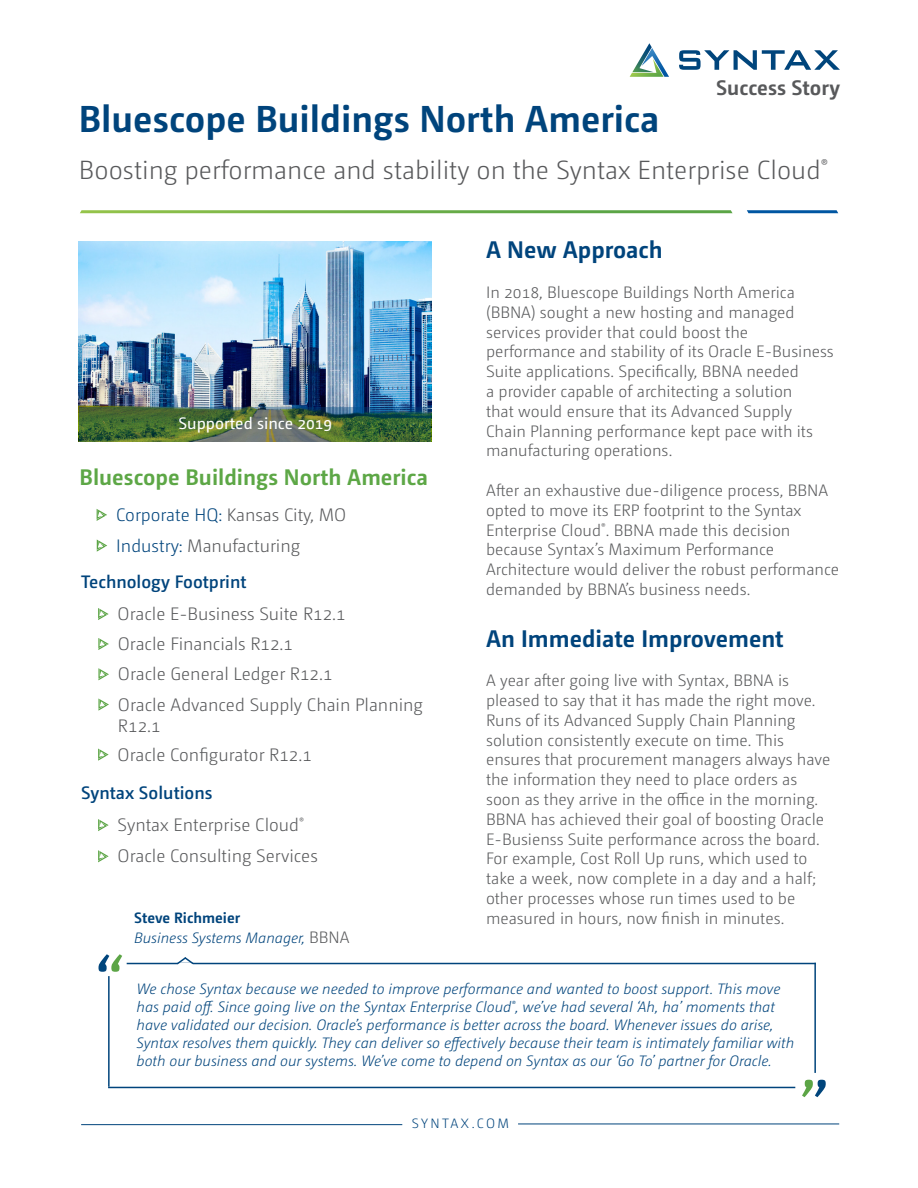
<style>
.page{position:relative;width:918px;height:1188px;background:#fff}
.page>*{position:absolute;margin:0;border:0;box-sizing:border-box;transform-origin:0 0}
.t1{font:700 37.5px "Camingo Dos Pro";color:#00447c}
.t2{font:300 26.25px "Camingo Dos Pro";color:#58595b}
.t3{font:700 24px "Camingo Dos Pro";color:#00447c}
.t4{font:700 22.5px "Camingo Dos Pro";color:#5da746}
.t5{font:700 21px "Camingo Dos Pro";color:#58595b}
.t6{font:300 18px/21.6px "Camingo Dos Pro";color:#58595b}
.t7{font:600 18px "Camingo Dos Pro";color:#00447c}
.t8{font:300 16.5px/19.8px "Camingo Dos Pro";color:#58595b}
.t9{font:16.5px "Camingo Dos Pro";color:#fff}
.t10{font:italic 300 15px/18px "Camingo Dos Pro";color:#00447c}
.t11{font:700 15px "Camingo Dos Pro";color:#00447c}
.t12{font:300 13.5px "Camingo Dos Pro";letter-spacing:.17em;color:#00447c}
.s1{color:#00447c}
.s2{font-style:normal;font-size:16.5px;color:#58595b}
</style>
<div class="page">
<svg style="left:747px;top:210px;width:91px;height:3px"></svg>
<svg style="left:80px;top:210px;width:653px;height:3px;background:#7bb656"></svg>
<svg style="left:630px;top:43px;width:39px;height:34px"></svg>
<svg style="left:679px;top:50px;width:161px;height:20px"></svg>
<img style="left:79px;top:241px;width:352px;height:201px">
<img style="left:80px;top:407px;width:351px;height:35px">
<svg style="left:97px;top:509px;width:10px;height:12px"></svg>
<svg style="left:97px;top:540px;width:10px;height:12px"></svg>
<svg style="left:98px;top:608px;width:11px;height:12px"></svg>
<svg style="left:98px;top:819px;width:11px;height:12px"></svg>
<svg style="left:98px;top:850px;width:11px;height:12px"></svg>
<hr style="left:81px;top:1124px;width:321px;height:1px;background:#00447c">
<hr style="left:518px;top:1124px;width:321px;height:1px;background:#00447c">
<svg style="left:98px;top:638px;width:11px;height:12px"></svg>
<svg style="left:98px;top:668px;width:11px;height:12px"></svg>
<svg style="left:98px;top:698px;width:11px;height:13px"></svg>
<svg style="left:98px;top:749px;width:11px;height:12px"></svg>
<svg style="left:99px;top:954px;width:23px;height:18px"></svg>
<hr style="left:127px;top:963px;width:689px;height:1px;background:#00447c">
<hr style="left:108px;top:976px;width:2px;height:111px;background:#00447c">
<svg style="left:175px;top:957px;width:20px;height:8px"></svg>
<hr style="left:108px;top:1087px;width:687px;height:1px;background:#00447c">
<svg style="left:802px;top:1080px;width:24px;height:17px"></svg>
<hr style="left:814px;top:963px;width:2px;height:110px;background:#00447c">
<p class="t5" style="left:716px;top:75px;width:125px">Success Story</p>
<p class="t1" style="left:79px;top:96px;width:582px">Bluescope Buildings North America</p>
<p class="t2" style="left:79px;top:155px;width:751px">Boosting performance and stability on the Syntax Enterprise Cloud<sup>®</sup></p>
<p class="t9" style="left:179px;top:414px;width:155px">Supported since 2019</p>
<p class="t4" style="left:80px;top:464px;width:350px">Bluescope Buildings North America</p>
<p class="t6" style="left:116px;top:504px;width:232px"><span class="s1">Corporate HQ:</span> Kansas City, MO</p>
<p class="t6" style="left:116px;top:535px;width:185px"><span class="s1">Industry:</span> Manufacturing</p>
<p class="t7" style="left:81px;top:571px;width:167px">Technology Footprint</p>
<p class="t6" style="left:118px;top:603px;width:230px">Oracle E-Business Suite R12.1</p>
<p class="t6" style="left:118px;top:633px;width:177px">Oracle Financials R12.1</p>
<p class="t6" style="left:118px;top:663px;width:216px">Oracle General Ledger R12.1</p>
<p class="t6" style="left:118px;top:694px;width:306px">Oracle Advanced Supply Chain Planning<br>R12.1</p>
<p class="t6" style="left:118px;top:744px;width:196px">Oracle Configurator R12.1</p>
<p class="t7" style="left:81px;top:782px;width:133px">Syntax Solutions</p>
<p class="t6" style="left:118px;top:814px;width:188px">Syntax Enterprise Cloud<sup>®</sup></p>
<p class="t6" style="left:118px;top:845px;width:202px">Oracle Consulting Services</p>
<p class="t11" style="left:134px;top:909px;width:107px">Steve Richmeier</p>
<p class="t10" style="left:134px;top:928px;width:217px">Business Systems Manager, <span class="s2">BBNA</span></p>
<p class="t3" style="left:486px;top:236px;width:178px">A New Approach</p>
<p class="t8" style="left:486px;top:282px;width:349px">In 2018, Bluescope Buildings North America (BBNA) sought a new hosting and managed services provider that could boost the performance and stability of its Oracle E-Business Suite applications. Specifically, BBNA needed<br>a provider capable of architecting a solution<br>that would ensure that its Advanced Supply Chain Planning performance kept pace with its manufacturing operations.</p>
<p class="t8" style="left:486px;top:480px;width:355px">After an exhaustive due-diligence process, BBNA opted to move its ERP footprint to the Syntax Enterprise Cloud<sup>®</sup>. BBNA made this decision because Syntax’s Maximum Performance Architecture would deliver the robust performance demanded by BBNA’s business needs.</p>
<p class="t3" style="left:486px;top:624px;width:299px">An Immediate Improvement</p>
<p class="t8" style="left:486px;top:671px;width:346px">A year after going live with Syntax, BBNA is pleased to say that it has made the right move.<br>Runs of its Advanced Supply Chain Planning solution consistently execute on time. This ensures that procurement managers always have the information they need to place orders as soon as they arrive in the office in the morning.<br>BBNA has achieved their goal of boosting Oracle E-Busienss Suite performance across the board.<br>For example, Cost Roll Up runs, which used to take a week, now complete in a day and a half; other processes whose run times used to be measured in hours, now finish in minutes.</p>
<p class="t10" style="left:137px;top:980px;width:659px">We chose Syntax because we needed to improve performance and wanted to boost support. This move has paid off. Since going live on the Syntax Enterprise Cloud<sup>®</sup>, we’ve had several ‘Ah, ha’ moments that have validated our decision. Oracle’s performance is better across the board. Whenever issues do arise, Syntax resolves them quickly. They can deliver so effectively because their team is intimately familiar with both our business and our systems. We’ve come to depend on Syntax as our ‘Go To’ partner for Oracle.</p>
<p class="t12" style="left:412px;top:1116px;width:99px">SYNTAX.COM</p>
</div>
